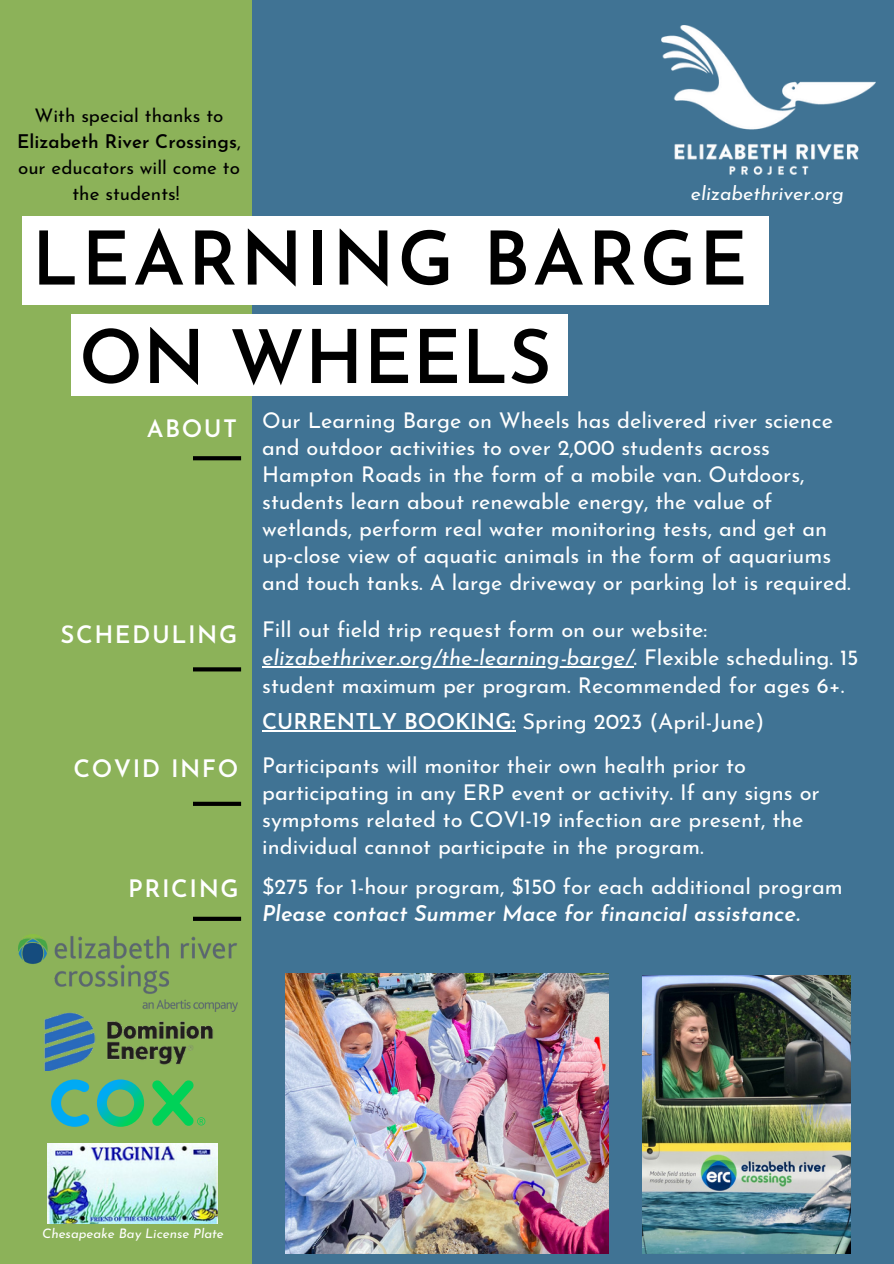
<style>
.page{position:relative;width:894px;height:1264px;background:#fff}
.page>*{position:absolute;margin:0;border:0;box-sizing:border-box;transform-origin:0 0}
.t1{font:600 74.25px/98.4px "Josefin Sans";letter-spacing:.035em;color:#000}
.t2{font:600 24px "Josefin Sans";letter-spacing:.065em;color:#fff}
.t3{font:21.75px/27px "Josefin Sans";color:#fff}
.t4{font:italic 19.5px "Josefin Sans";color:#fff}
.t5{font:18.75px/26px "Josefin Sans";color:#000;text-align:center}
.t6{font:italic 13.2px "Josefin Sans";color:#fff}
.s1{font-weight:600}
.s2{font-style:italic}
.s3{font-weight:600;font-size:24px}
.s4{font-weight:600;font-style:italic}
</style>
<div class="page">
<div style="left:0;top:0;width:893px;height:1263px;background:#407394"></div>
<div style="left:0;top:0;width:252px;height:1263px;background:#8cb259"></div>
<svg style="left:193px;top:667px;width:48px;height:4px"></svg>
<svg style="left:193px;top:456px;width:48px;height:4px"></svg>
<div style="left:22px;top:216px;width:746px;height:88px;background:#fff"></div>
<div style="left:72px;top:314px;width:496px;height:82px;background:#fff"></div>
<img style="left:661px;top:26px;width:213px;height:149px">
<svg style="left:193px;top:916px;width:48px;height:4px"></svg>
<img style="left:44px;top:1011px;width:173px;height:59px">
<img style="left:19px;top:934px;width:218px;height:77px">
<img style="left:285px;top:973px;width:323px;height:280px">
<img style="left:642px;top:975px;width:208px;height:278px">
<svg style="left:193px;top:801px;width:48px;height:5px"></svg>
<svg style="left:97px;top:1079px;width:47px;height:47px"></svg>
<svg style="left:51px;top:1079px;width:39px;height:47px"></svg>
<svg style="left:152px;top:1080px;width:53px;height:46px"></svg>
<img style="left:47px;top:1143px;width:170px;height:80px">
<hr style="left:262px;top:666px;width:371px;height:1px;background:#fff">
<hr style="left:262px;top:729px;width:253px;height:2px;background:#fff">
<p class="t5" style="left:17px;top:104px;width:225px">With special thanks to<br><span class="s1">Elizabeth River Crossings</span>, our educators will come to the students!</p>
<p class="t4" style="left:690px;top:185px;width:154px">elizabethriver.org</p>
<h1 class="t1" style="left:79px;top:217px;width:670px;text-indent:-47px">LEARNING BARGE<br>ON WHEELS</h1>
<p class="t2" style="left:147px;top:418px;width:92px">ABOUT</p>
<p class="t2" style="left:61px;top:625px;width:178px">SCHEDULING</p>
<p class="t3" style="left:262px;top:408px;width:590px">Our Learning Barge on Wheels has delivered river science and outdoor activities to over 2,000 students across Hampton Roads in the form of a mobile van. Outdoors, students learn about renewable energy, the value of wetlands, perform real water monitoring tests, and get an up-close view of aquatic animals in the form of aquariums and touch tanks. A large driveway or parking lot is required.</p>
<p class="t3" style="left:262px;top:618px;width:597px;line-height:27.6px">Fill out field trip request form on our website: <span class="s2">elizabethriver.org/the-learning-barge/</span>. Flexible scheduling. 15 student maximum per program. Recommended for ages 6+.</p>
<p class="t3" style="left:262px;top:709px;width:503px"><span class="s1">CURRENTLY BOOKING:</span> Spring 2023 (April-June)</p>
<p class="t3" style="left:262px;top:754px;width:559px;text-indent:-188px"><span class="s3">COVID INFO</span> Participants will monitor their own health prior to participating in any ERP event or activity. If any signs or symptoms related to COVI-19 infection are present, the individual cannot participate in the program.</p>
<p class="t3" style="left:262px;top:875px;width:582px;text-indent:-134px"><span class="s3">PRICING</span> $275 for 1-hour program, $150 for each additional program<br><span class="s4">Please contact Summer Mace for financial assistance.</span></p>
<p class="t6" style="left:42px;top:1227px;width:183px">Chesapeake Bay License Plate</p>
</div>
